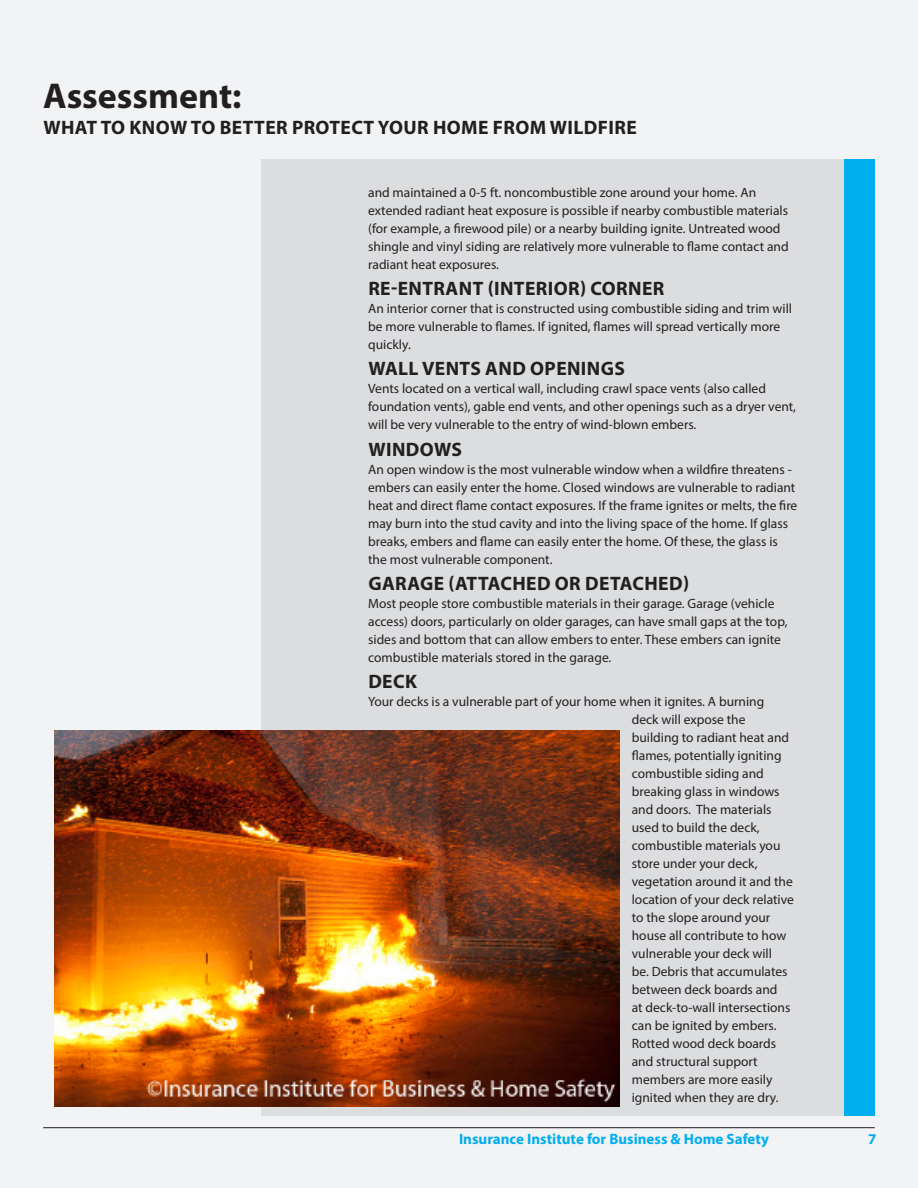
<style>
.page{position:relative;width:918px;height:1188px;background:#f2f3f4}
.page>*{position:absolute;margin:0;border:0;box-sizing:border-box;transform-origin:0 0}
.t1{font:700 36px "Myriad Pro";color:#231f20}
.Heading_2{font:700 19.5px "Myriad Pro";letter-spacing:.02em;color:#231f20}
.t2{font:700 15px "Myriad Pro";color:#00aeef}
.t3{font:13.5px/18px "Myriad Pro";color:#231f20}
</style>
<div class="page">
<div style="left:261px;top:160px;width:614px;height:956px;background:#dcdddf"></div>
<div style="left:844px;top:160px;width:31px;height:956px;background:#00aeef"></div>
<hr style="left:43px;top:1127px;width:832px;height:1px;background:#231f20">
<img style="left:54px;top:730px;width:566px;height:377px">
<h1 class="t1" style="left:43px;top:72px;width:200px">Assessment:</h1>
<h2 class="Heading_2" style="left:43px;top:115px;width:595px">WHAT TO KNOW TO BETTER PROTECT YOUR HOME FROM WILDFIRE</h2>
<p class="t3" style="left:368px;top:183px;width:422px">and maintained a 0-5 ft. noncombustible zone around your home. An extended radiant heat exposure is possible if nearby combustible materials (for example, a firewood pile) or a nearby building ignite. Untreated wood shingle and vinyl siding are relatively more vulnerable to flame contact and radiant heat exposures.</p>
<p class="Heading_2" style="left:368px;top:276px;width:298px">RE-ENTRANT (INTERIOR) CORNER</p>
<p class="t3" style="left:368px;top:299px;width:425px">An interior corner that is constructed using combustible siding and trim will be more vulnerable to flames. If ignited, flames will spread vertically more quickly.</p>
<p class="Heading_2" style="left:368px;top:356px;width:258px">WALL VENTS AND OPENINGS</p>
<p class="t3" style="left:368px;top:380px;width:429px">Vents located on a vertical wall, including crawl space vents (also called foundation vents), gable end vents, and other openings such as a dryer vent, will be very vulnerable to the entry of wind-blown embers.</p>
<p class="Heading_2" style="left:368px;top:436px;width:95px">WINDOWS</p>
<p class="t3" style="left:368px;top:460px;width:431px">An open window is the most vulnerable window when a wildfire threatens - embers can easily enter the home. Closed windows are vulnerable to radiant heat and direct flame contact exposures. If the frame ignites or melts, the fire may burn into the stud cavity and into the living space of the home. If glass breaks, embers and flame can easily enter the home. Of these, the glass is the most vulnerable component.</p>
<p class="Heading_2" style="left:368px;top:571px;width:322px">GARAGE (ATTACHED OR DETACHED)</p>
<p class="t3" style="left:368px;top:594px;width:421px">Most people store combustible materials in their garage. Garage (vehicle access) doors, particularly on older garages, can have small gaps at the top, sides and bottom that can allow embers to enter. These embers can ignite combustible materials stored in the garage.</p>
<p class="Heading_2" style="left:368px;top:669px;width:50px">DECK</p>
<p class="t3" style="left:632px;top:692px;width:164px;text-indent:-264px">Your decks is a vulnerable part of your home when it ignites. A burning deck will expose the building to radiant heat and flames, potentially igniting combustible siding and breaking glass in windows and doors. The materials used to build the deck, combustible materials you store under your deck, vegetation around it and the location of your deck relative to the slope around your house all contribute to how vulnerable your deck will<br>be. Debris that accumulates between deck boards and<br>at deck-to-wall intersections can be ignited by embers.<br>Rotted wood deck boards and structural support members are more easily ignited when they are dry.</p>
<p class="t2" style="left:459px;top:1129px;width:312px">Insurance Institute for Business &amp; Home Safety</p>
<p class="t2" style="left:868px;top:1129px;width:10px">7</p>
</div>
